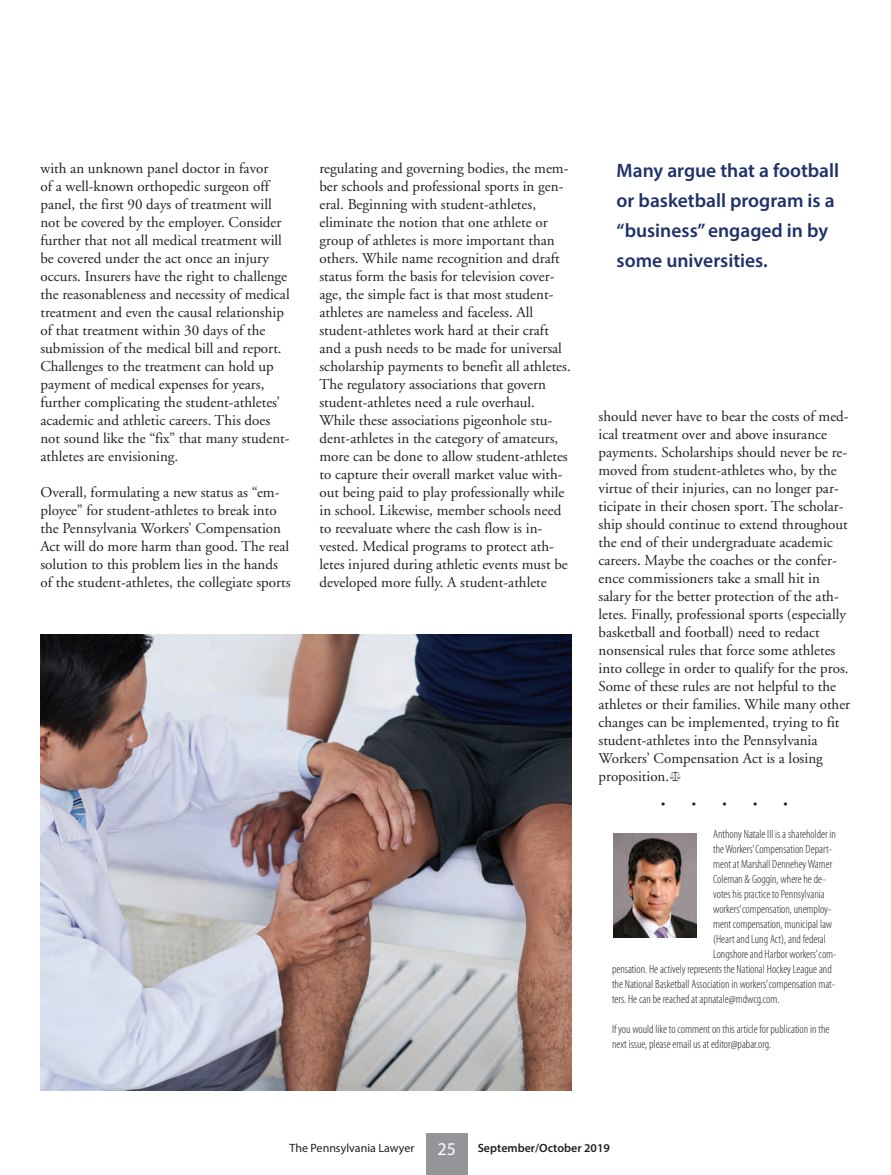
<style>
.page{position:relative;width:891px;height:1175px;background:#fff}
.page>*{position:absolute;margin:0;border:0;box-sizing:border-box;transform-origin:0 0}
.t1{font:600 19.5px/30px "Myriad Pro";color:#1f3269}
.t2{font:15px/18px "Adobe Garamond";color:#231f20}
.t3{font:15px "Apple Symbols";color:#231f20}
.t4{font:300 condensed 12px/15px "Myriad Pro";color:#231f20}
.t5{font:600 12px "Myriad Pro";color:#231f20}
.t6{font:12px "Myriad Pro";color:#231f20}
.s1{font-family:"Myriad";font-weight:400;font-size:18px;color:#fff}
</style>
<div class="page">
<div style="left:426px;top:1133px;width:42px;height:41px;background:#939598"></div>
<img style="left:614px;top:833px;width:83px;height:104px">
<img style="left:40px;top:634px;width:531px;height:456px">
<p class="t2" style="left:40px;top:160px;width:251px">with an unknown panel doctor in favor<br>of a well-known orthopedic surgeon off panel, the first 90 days of treatment will not be covered by the employer. Consider further that not all medical treatment will be covered under the act once an injury occurs. Insurers have the right to challenge the reasonableness and necessity of medical treatment and even the causal relationship of that treatment within 30 days of the submission of the medical bill and report.<br>Challenges to the treatment can hold up payment of medical expenses for years, further complicating the student-athletes’ academic and athletic careers. This does not sound like the “fix” that many student&shy;athletes are envisioning.</p>
<p class="t2" style="left:40px;top:484px;width:252px">Overall, formulating a new status as “em&shy;ployee” for student-athletes to break into the Pennsylvania Workers’ Compensation Act will do more harm than good. The real solution to this problem lies in the hands of the student-athletes, the collegiate sports</p>
<p class="t2" style="left:319px;top:160px;width:253px">regulating and governing bodies, the mem&shy;ber schools and professional sports in gen&shy;eral. Beginning with student-athletes, eliminate the notion that one athlete or group of athletes is more important than others. While name recognition and draft status form the basis for television cover&shy;age, the simple fact is that most student&shy;athletes are nameless and faceless. All student-athletes work hard at their craft and a push needs to be made for universal scholarship payments to benefit all athletes.<br>The regulatory associations that govern student-athletes need a rule overhaul.<br>While these associations pigeonhole stu&shy;dent-athletes in the category of amateurs, more can be done to allow student-athletes to capture their overall market value with&shy;out being paid to play professionally while in school. Likewise, member schools need to reevaluate where the cash flow is in&shy;vested. Medical programs to protect ath&shy;letes injured during athletic events must be developed more fully. A student-athlete</p>
<h1 class="t1" style="left:617px;top:157px;width:224px">Many argue that a football or basketball program is a “business” engaged in by some universities.</h1>
<p class="t2" style="left:598px;top:408px;width:253px">should never have to bear the costs of med&shy;ical treatment over and above insurance payments. Scholarships should never be re&shy;moved from student-athletes who, by the virtue of their injuries, can no longer par&shy;ticipate in their chosen sport. The scholar&shy;ship should continue to extend throughout the end of their undergraduate academic careers. Maybe the coaches or the confer&shy;ence commissioners take a small hit in salary for the better protection of the ath&shy;letes. Finally, professional sports (especially basketball and football) need to redact nonsensical rules that force some athletes into college in order to qualify for the pros.<br>Some of these rules are not helpful to the athletes or their families. While many other changes can be implemented, trying to fit student-athletes into the Pennsylvania Workers’ Compensation Act is a losing proposition.⚖</p>
<p class="t3" style="left:783px;top:798px;width:7px">•</p>
<p class="t4" style="left:713px;top:827px;width:124px">Anthony Natale III is a shareholder in</p>
<p class="t4" style="left:713px;top:842px;width:121px">the Workers’ Compensation Depart-</p>
<p class="t4" style="left:713px;top:857px;width:121px">ment at Marshall Dennehey Warner</p>
<p class="t4" style="left:713px;top:872px;width:114px">Coleman &amp; Goggin, where he de-</p>
<p class="t4" style="left:713px;top:887px;width:113px">votes his practice to Pennsylvania</p>
<p class="t4" style="left:713px;top:902px;width:120px">workers’ compensation, unemploy-</p>
<p class="t4" style="left:713px;top:917px;width:121px">ment compensation, municipal law</p>
<p class="t4" style="left:713px;top:932px;width:114px">(Heart and Lung Act), and federal</p>
<p class="t4" style="left:713px;top:947px;width:125px">Longshore and Harbor workers’ com-</p>
<p class="t4" style="left:612px;top:962px;width:221px">pensation. He actively represents the National Hockey League and</p>
<p class="t4" style="left:612px;top:977px;width:225px">the National Basketball Association in workers’ compensation mat-</p>
<p class="t4" style="left:612px;top:992px;width:169px">ters. He can be reached at apnatale@mdwcg.com.</p>
<p class="t4" style="left:612px;top:1022px;width:219px">If you would like to comment on this article for publication in the next issue, please email us at editor@pabar.org.</p>
<p class="t6" style="left:289px;top:1143px;width:126px">The Pennsylvania Lawyer</p>
<p class="t5" style="left:438px;top:1143px;width:174px"><span class="s1">25</span> September/October 2019</p>
</div>
